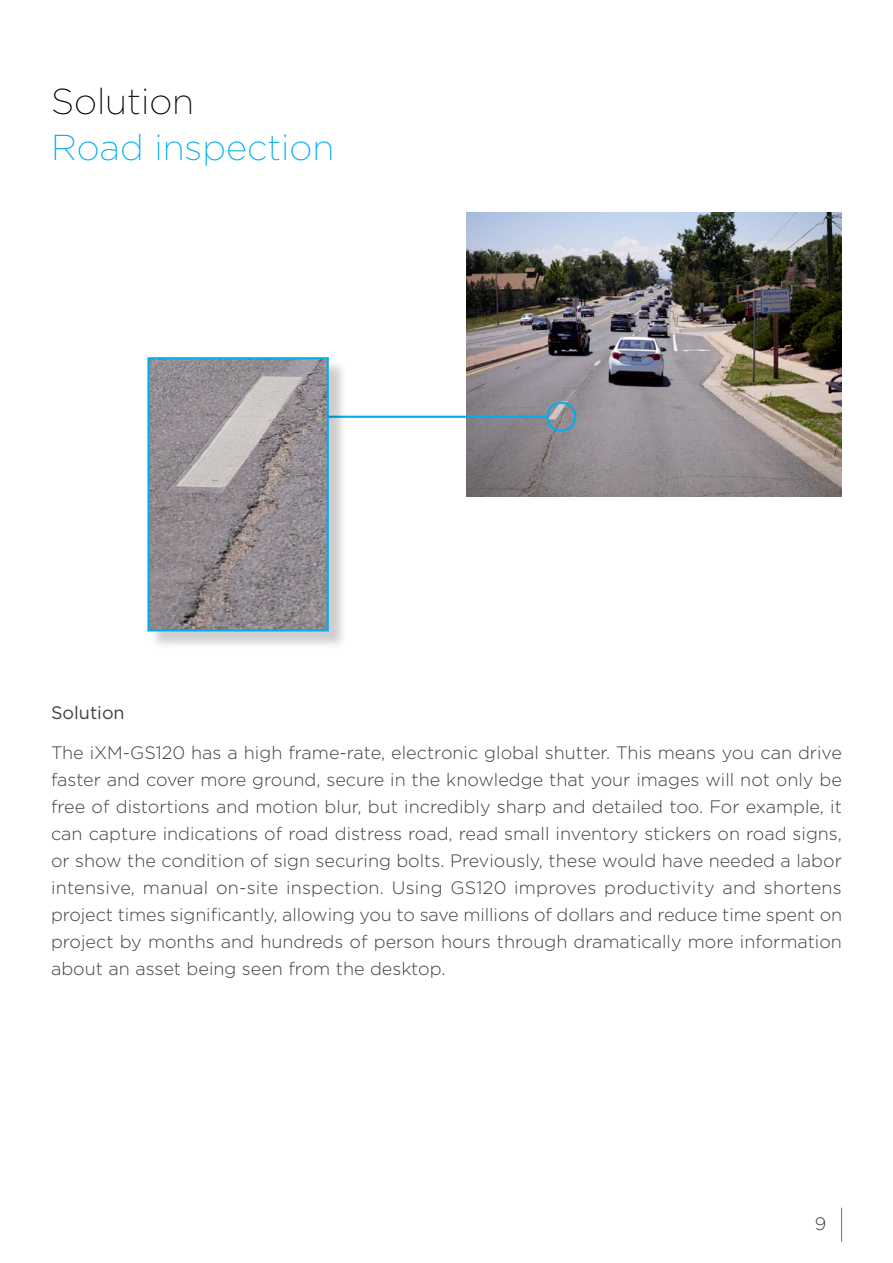
<style>
.page{position:relative;width:893px;height:1263px;background:#fff}
.page>*{position:absolute;margin:0;border:0;box-sizing:border-box;transform-origin:0 0}
.t1{font:200 36px "Gotham";color:#00aeef}
.t2{font:200 36px "Gotham";color:#000}
.t3{font:300 18px/27px "Gotham";color:#414042;text-align:justify}
.t4{font:18px "Gotham";color:#414042}
</style>
<div class="page">
<img style="left:466px;top:212px;width:376px;height:285px">
<div style="left:546px;top:402px;width:30px;height:30px;border:2px solid #00aeef;border-radius:50%"></div>
<hr style="left:323px;top:416px;width:224px;height:2px;background:#00aeef">
<div style="left:150px;top:360px;width:198px;height:290px;background:#000;opacity:.2"></div>
<img style="left:150px;top:360px;width:176px;height:268px">
<div style="left:147px;top:357px;width:182px;height:274px;border:2px solid #00aeef"></div>
<hr style="left:841px;top:1208px;width:1px;height:34px;background:#6f7073">
<h1 class="t2" style="left:51px;top:85px;width:145px">Solution</h1>
<h1 class="t1" style="left:51px;top:131px;width:285px">Road inspection</h1>
<p class="t4" style="left:51px;top:705px;width:75px">Solution</p>
<p class="t3" style="left:51px;top:740px;width:793px">The iXM-GS120 has a high frame-rate, electronic global shutter. This means you can drive faster and cover more ground, secure in the knowledge that your images will not only be free of distortions and motion blur, but incredibly sharp and detailed too. For example, it can capture indications of road distress road, read small inventory stickers on road signs, or show the condition of sign securing bolts. Previously, these would have needed a labor intensive, manual on-site inspection. Using GS120 improves productivity and shortens project times significantly, allowing you to save millions of dollars and reduce time spent on project by months and hundreds of person hours through dramatically more information about an asset being seen from the desktop.</p>
<p class="t3" style="left:815px;top:1211px;width:13px">9</p>
</div>
